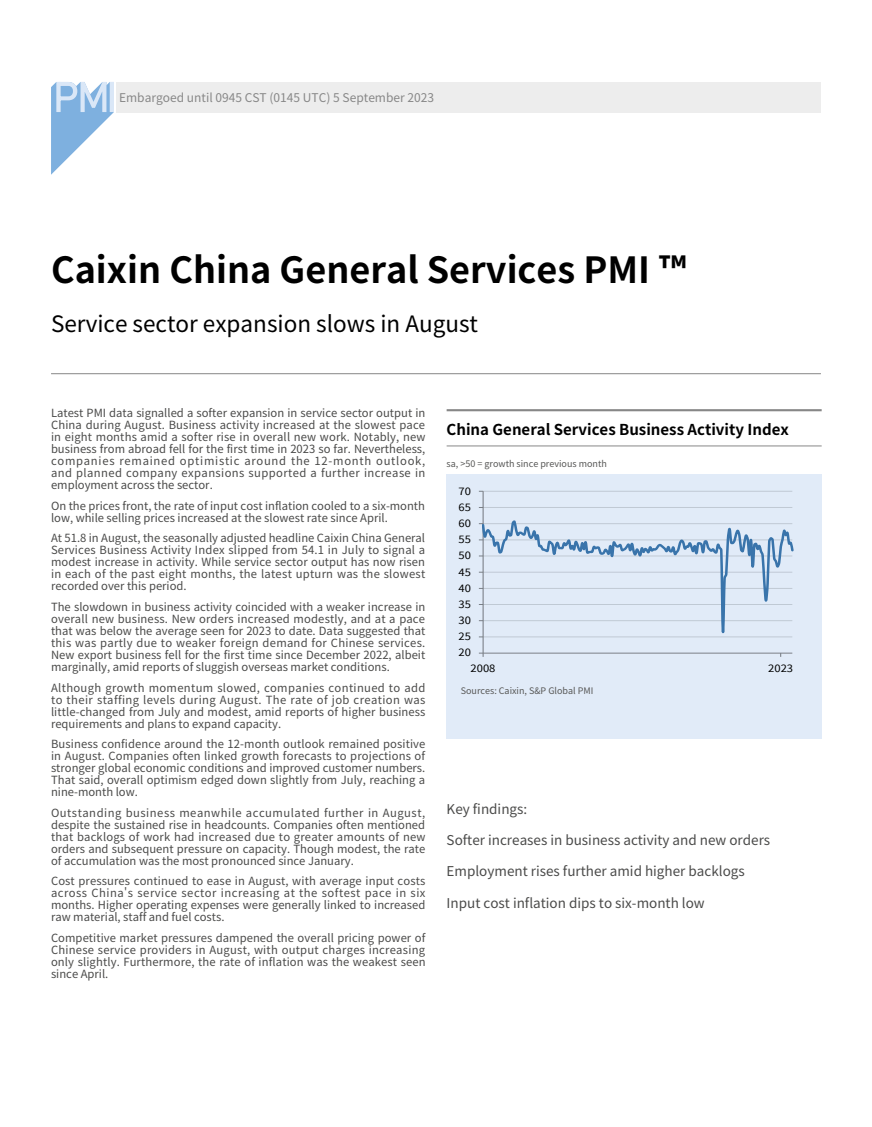
<style>
.page{position:relative;width:872px;height:1127px;background:#fff}
.page>*{position:absolute;margin:0;border:0;box-sizing:border-box;transform-origin:0 0}
.t1{font:700 36px "Source Han Sans CN";color:#000}
.t2{font:22.5px "Source Han Sans CN";color:#000}
.t3{font:700 15px "Source Han Sans CN";color:#000}
.t4{font:13.5px "Source Han Sans CN";color:#4a4a49}
.t5{font:12px "Source Han Sans CN";color:#878787}
.t6{font:11.55px "Source Sans Pro";letter-spacing:-.005em;color:#000;scale:1.09 1}
.t7{font:11.25px/12px "Source Han Sans CN";color:#4a4a49;text-align:justify}
.t8{font:9px "Source Han Sans CN";color:#575756}
</style>
<div class="page">
<div style="left:446px;top:475px;width:375px;height:264px;background:#e1ebf8"></div>
<hr style="left:51px;top:373px;width:770px;height:1px;background:#878787">
<hr style="left:446px;top:409px;width:375px;height:2px;background:#878787">
<hr style="left:446px;top:446px;width:375px;height:1px;background:#878787">
<div style="left:116px;top:82px;width:705px;height:30px;background:#ededed"></div>
<svg style="left:51px;top:82px;width:63px;height:93px"></svg>
<hr style="left:482px;top:491px;width:1px;height:162px;background:#868686">
<hr style="left:483px;top:653px;width:309px;height:1px;background:#868686">
<svg style="left:483px;top:491px;width:310px;height:148px"></svg>
<p class="t5" style="left:119px;top:90px;width:316px">Embargoed until 0945 CST (0145 UTC) 5 September 2023</p>
<h1 class="t1" style="left:51px;top:249px;width:637px">Caixin China General Services PMI ™</h1>
<h2 class="t2" style="left:51px;top:311px;width:428px">Service sector expansion slows in August</h2>
<p class="t7" style="left:51px;top:407px;width:376px">Latest PMI data signalled a softer expansion in service sector output in China during August. Business activity increased at the slowest pace in eight months amid a softer rise in overall new work. Notably, new business from abroad fell for the first time in 2023 so far. Nevertheless, companies remained optimistic around the 12-month outlook, and planned company expansions supported a further increase in employment across the sector.</p>
<p class="t7" style="left:51px;top:500px;width:375px">On the prices front, the rate of input cost inflation cooled to a six-month low, while selling prices increased at the slowest rate since April.</p>
<p class="t7" style="left:51px;top:532px;width:376px">At 51.8 in August, the seasonally adjusted headline Caixin China General Services Business Activity Index slipped from 54.1 in July to signal a modest increase in activity. While service sector output has now risen in each of the past eight months, the latest upturn was the slowest recorded over this period.</p>
<p class="t7" style="left:51px;top:601px;width:376px">The slowdown in business activity coincided with a weaker increase in overall new business. New orders increased modestly, and at a pace that was below the average seen for 2023 to date. Data suggested that this was partly due to weaker foreign demand for Chinese services.<br>New export business fell for the first time since December 2022, albeit marginally, amid reports of sluggish overseas market conditions.</p>
<p class="t7" style="left:51px;top:682px;width:376px">Although growth momentum slowed, companies continued to add to their staffing levels during August. The rate of job creation was little-changed from July and modest, amid reports of higher business requirements and plans to expand capacity.</p>
<p class="t7" style="left:51px;top:738px;width:376px">Business confidence around the 12-month outlook remained positive in August. Companies often linked growth forecasts to projections of stronger global economic conditions and improved customer numbers.<br>That said, overall optimism edged down slightly from July, reaching a nine-month low.</p>
<p class="t7" style="left:51px;top:807px;width:376px">Outstanding business meanwhile accumulated further in August, despite the sustained rise in headcounts. Companies often mentioned that backlogs of work had increased due to greater amounts of new orders and subsequent pressure on capacity. Though modest, the rate of accumulation was the most pronounced since January.</p>
<p class="t7" style="left:51px;top:875px;width:376px">Cost pressures continued to ease in August, with average input costs across China's service sector increasing at the softest pace in six months. Higher operating expenses were generally linked to increased raw material, staff and fuel costs.</p>
<p class="t7" style="left:51px;top:932px;width:376px">Competitive market pressures dampened the overall pricing power of Chinese service providers in August, with output charges increasing only slightly. Furthermore, the rate of inflation was the weakest seen since April.</p>
<h3 class="t3" style="left:446px;top:421px;width:344px">China General Services Business Activity Index</h3>
<p class="t8" style="left:446px;top:459px;width:162px">sa, &gt;50 = growth since previous month</p>
<p class="t6" style="left:458px;top:483px;width:13px">70</p>
<p class="t6" style="left:458px;top:500px;width:13px">65</p>
<p class="t6" style="left:458px;top:516px;width:13px">60</p>
<p class="t6" style="left:458px;top:532px;width:13px">55</p>
<p class="t6" style="left:458px;top:548px;width:13px">50</p>
<p class="t6" style="left:458px;top:564px;width:13px">45</p>
<p class="t6" style="left:458px;top:580px;width:13px">40</p>
<p class="t6" style="left:458px;top:597px;width:13px">35</p>
<p class="t6" style="left:458px;top:613px;width:13px">30</p>
<p class="t6" style="left:458px;top:629px;width:13px">25</p>
<p class="t6" style="left:458px;top:645px;width:13px">20</p>
<p class="t6" style="left:470px;top:661px;width:24px">2008</p>
<p class="t6" style="left:768px;top:661px;width:24px">2023</p>
<p class="t8" style="left:461px;top:685px;width:134px">Sources: Caixin, S&amp;P Global PMI</p>
<p class="t4" style="left:446px;top:802px;width:82px">Key findings:</p>
<p class="t4" style="left:446px;top:833px;width:325px">Softer increases in business activity and new orders</p>
<p class="t4" style="left:446px;top:864px;width:300px">Employment rises further amid higher backlogs</p>
<p class="t4" style="left:446px;top:895px;width:260px">Input cost inflation dips to six-month low</p>
</div>
